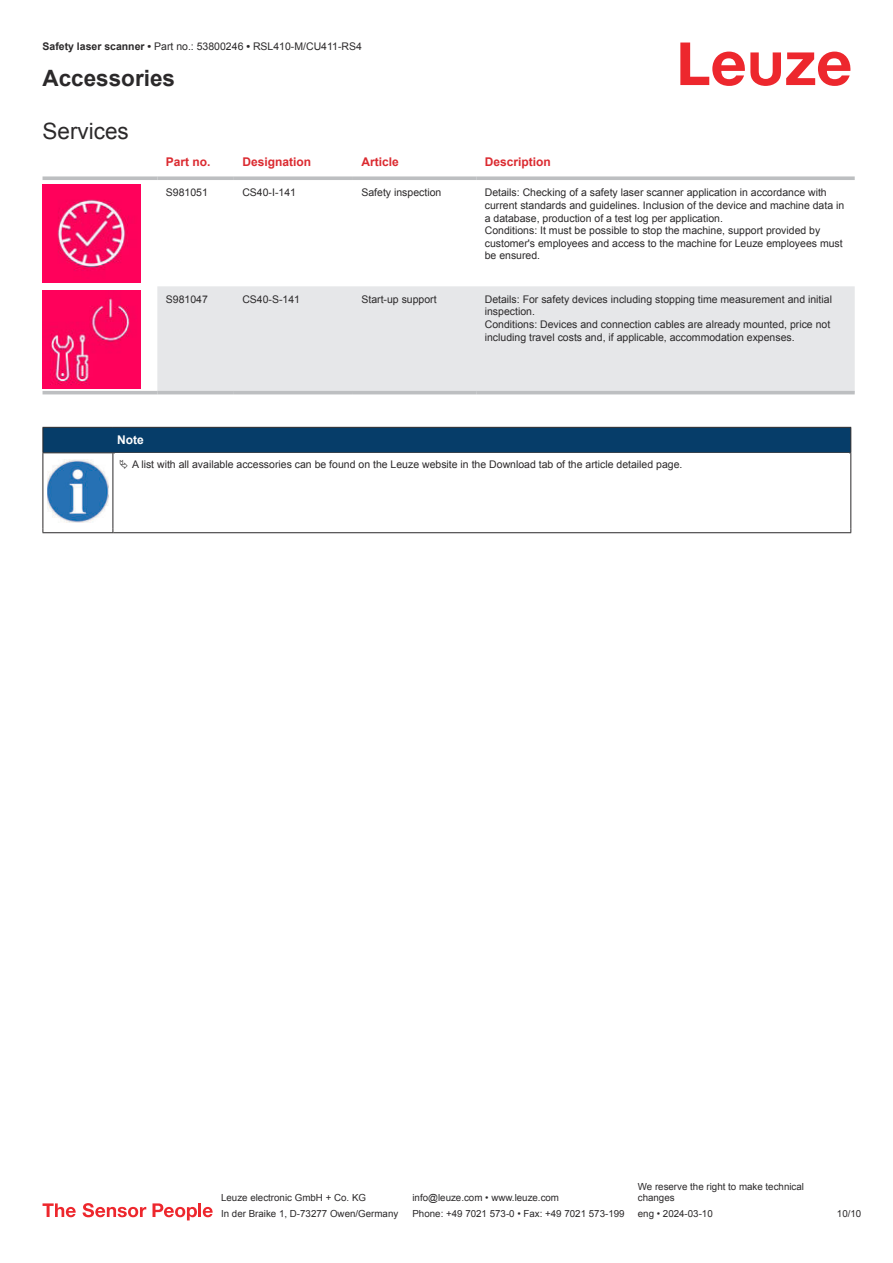
<style>
.page{position:relative;width:893px;height:1263px;background:#fff}
.page>*{position:absolute;margin:0;border:0;box-sizing:border-box;transform-origin:0 0}
.t1{font:700 22.5px "Arial";color:#2b292a}
.t2{font:22.5px "Arial";color:#2b292a}
.t3{font:700 12px "Arial";color:#db2a30}
.t4{font:700 12px "Arial";color:#fff}
.t5{font:10.5px/12.6px "Arial";color:#2b292a}
.t6{font:9.75px/11.7px "Arial";color:#2b292a}
.s1{font-weight:700}
</style>
<div class="page">
<svg style="left:680px;top:43px;width:170px;height:43px"></svg>
<svg style="left:43px;top:184px;width:812px;height:211px"></svg>
<div style="left:157px;top:286px;width:698px;height:105px;background:#e6e7e9"></div>
<svg style="left:43px;top:176px;width:114px;height:4px"></svg>
<svg style="left:157px;top:176px;width:77px;height:4px"></svg>
<svg style="left:234px;top:176px;width:119px;height:4px"></svg>
<svg style="left:353px;top:176px;width:123px;height:4px"></svg>
<svg style="left:476px;top:176px;width:379px;height:4px;background:#c4c6c8"></svg>
<hr style="left:43px;top:391px;width:114px;height:3px;background:#bdbfc1">
<hr style="left:157px;top:391px;width:77px;height:3px;background:#bdbfc1">
<hr style="left:234px;top:391px;width:119px;height:3px;background:#bdbfc1">
<hr style="left:353px;top:391px;width:123px;height:3px;background:#bdbfc1">
<hr style="left:476px;top:391px;width:379px;height:3px;background:#bdbfc1">
<img style="left:43px;top:184px;width:97px;height:98px">
<img style="left:43px;top:291px;width:97px;height:97px">
<div style="left:43px;top:427px;width:808px;height:26px;background:#063d69"></div>
<hr style="left:113px;top:452px;width:738px;height:1px;background:#2b292a">
<hr style="left:43px;top:453px;width:1px;height:75px;background:#2b292a">
<hr style="left:113px;top:453px;width:1px;height:75px;background:#2b292a">
<hr style="left:850px;top:453px;width:1px;height:75px;background:#2b292a">
<hr style="left:43px;top:532px;width:70px;height:1px;background:#2b292a">
<hr style="left:113px;top:532px;width:738px;height:1px;background:#2b292a">
<img style="left:47px;top:459px;width:61px;height:63px">
<svg style="left:43px;top:1203px;width:33px;height:14px"></svg>
<svg style="left:83px;top:1203px;width:63px;height:14px"></svg>
<svg style="left:153px;top:1203px;width:44px;height:17px"></svg>
<hr style="left:198px;top:1203px;width:3px;height:14px;background:#ed272d">
<svg style="left:203px;top:1207px;width:10px;height:10px"></svg>
<p class="t5" style="left:43px;top:41px;width:321px"><span class="s1">Safety laser scanner •</span> Part no.: 53800246 <span class="s1">•</span> RSL410-M/CU411-RS4</p>
<h1 class="t1" style="left:43px;top:70px;width:134px">Accessories</h1>
<h1 class="t2" style="left:43px;top:123px;width:88px">Services</h1>
<p class="t3" style="left:166px;top:157px;width:46px">Part no.</p>
<p class="t3" style="left:242px;top:157px;width:70px">Designation</p>
<p class="t3" style="left:361px;top:157px;width:39px">Article</p>
<p class="t3" style="left:485px;top:157px;width:68px">Description</p>
<p class="t5" style="left:166px;top:187px;width:44px">S981051</p>
<p class="t5" style="left:242px;top:187px;width:55px">CS40-I-141</p>
<p class="t5" style="left:361px;top:187px;width:81px">Safety inspection</p>
<p class="t5" style="left:485px;top:187px;width:361px">Details: Checking of a safety laser scanner application in accordance with current standards and guidelines. Inclusion of the device and machine data in a database, production of a test log per application.<br>Conditions: It must be possible to stop the machine, support provided by customer's employees and access to the machine for Leuze employees must be ensured.</p>
<p class="t5" style="left:166px;top:294px;width:44px">S981047</p>
<p class="t5" style="left:242px;top:294px;width:59px">CS40-S-141</p>
<p class="t5" style="left:361px;top:294px;width:77px">Start-up support</p>
<p class="t5" style="left:485px;top:294px;width:349px">Details: For safety devices including stopping time measurement and initial inspection.<br>Conditions: Devices and connection cables are already mounted, price not including travel costs and, if applicable, accommodation expenses.</p>
<p class="t4" style="left:117px;top:435px;width:28px">Note</p>
<p class="t5" style="left:132px;top:459px;width:552px">A list with all available accessories can be found on the Leuze website in the Download tab of the article detailed page.</p>
<p class="t6" style="left:221px;top:1193px;width:146px">Leuze electronic GmbH + Co. KG</p>
<p class="t6" style="left:412px;top:1193px;width:148px">info@leuze.com • www.leuze.com</p>
<p class="t6" style="left:638px;top:1181px;width:168px">We reserve the right to make technical changes</p>
<p class="t6" style="left:221px;top:1209px;width:179px">In der Braike 1, D-73277 Owen/Germany</p>
<p class="t6" style="left:412px;top:1209px;width:214px">Phone: +49 7021 573-0 • Fax: +49 7021 573-199</p>
<p class="t6" style="left:638px;top:1209px;width:76px">eng • 2024-03-10</p>
<p class="t6" style="left:837px;top:1209px;width:26px">10 /10</p>
</div>
